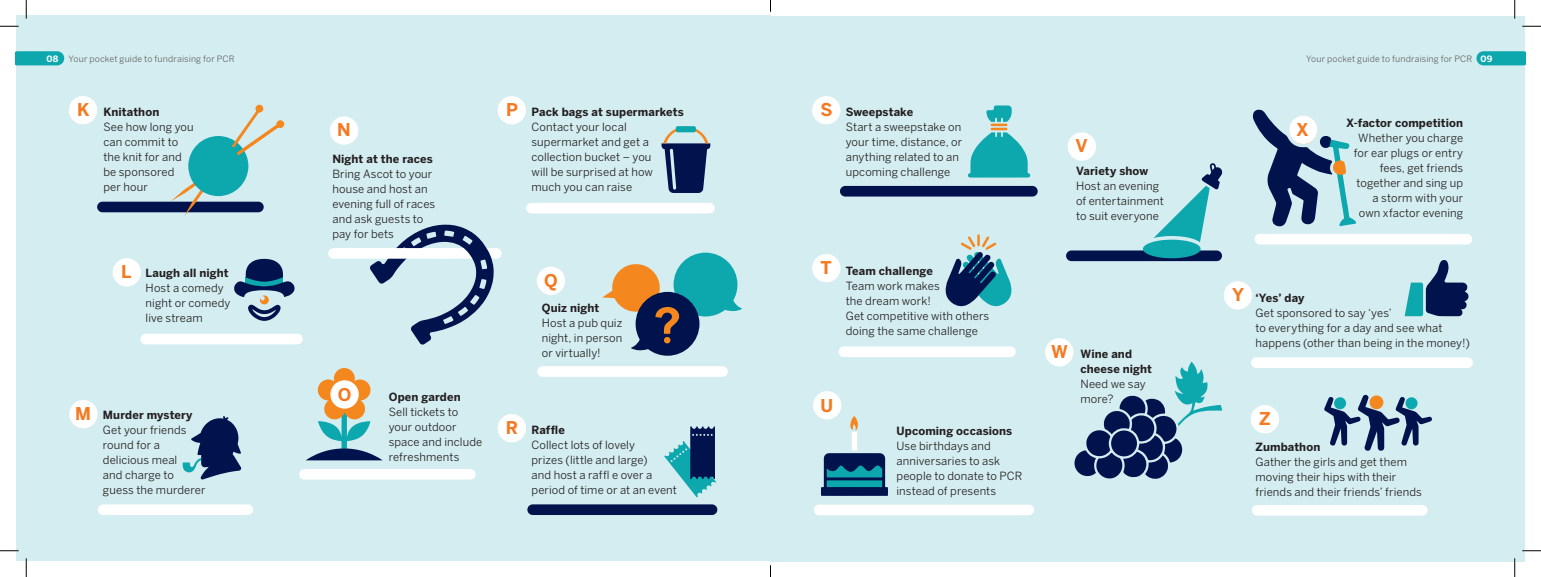
<style>
.page{position:relative;width:1541px;height:577px;background:#fff}
.page>*{position:absolute;margin:0;border:0;box-sizing:border-box;transform-origin:0 0}
.t1{font:700 17.5px "Benton Sans";color:#f47921}
.t2{font:11.25px/15px "Benton Sans";letter-spacing:.01em;color:#231f20}
.t3{font:700 11.25px/15px "Benton Sans";letter-spacing:.01em;color:#231f20}
.t4{font:8.75px "Benton Sans";letter-spacing:.02em;color:#636366}
.s1{font-weight:700;color:#fff}
.s2{font-weight:700;font-size:17.5px;color:#f47921}
.s3{font-weight:700}
</style>
<div class="page">
<div style="left:16px;top:16px;width:754px;height:545px;background:#d4edf0"></div>
<div style="left:436px;top:248px;width:66px;height:11px;background:#fff;border-radius:5px"></div>
<svg style="left:16px;top:51px;width:48px;height:14px"></svg>
<div style="left:770px;top:16px;width:755px;height:545px;background:#d4edf0"></div>
<svg style="left:1476px;top:51px;width:49px;height:14px"></svg>
<div style="left:812px;top:96px;width:28px;height:28px;background:#fff;border-radius:50%"></div>
<div style="left:1045px;top:338px;width:28px;height:28px;background:#fff;border-radius:50%"></div>
<div style="left:1067px;top:132px;width:29px;height:29px;background:#fff;border-radius:50%"></div>
<div style="left:69px;top:96px;width:28px;height:28px;background:#fff;border-radius:50%"></div>
<div style="left:537px;top:267px;width:28px;height:28px;background:#fff;border-radius:50%"></div>
<svg style="left:602px;top:253px;width:140px;height:103px"></svg>
<div style="left:330px;top:116px;width:28px;height:29px;background:#fff;border-radius:50%"></div>
<svg style="left:370px;top:224px;width:124px;height:121px"></svg>
<svg style="left:1252px;top:109px;width:104px;height:118px"></svg>
<div style="left:1224px;top:281px;width:28px;height:29px;background:#fff;border-radius:50%"></div>
<svg style="left:1404px;top:260px;width:64px;height:56px"></svg>
<svg style="left:1074px;top:362px;width:148px;height:117px"></svg>
<div style="left:1250px;top:405px;width:29px;height:28px;background:#fff;border-radius:50%"></div>
<svg style="left:1324px;top:395px;width:108px;height:56px"></svg>
<div style="left:1369px;top:395px;width:14px;height:14px;background:#f5871f;border-radius:50%"></div>
<div style="left:69px;top:400px;width:29px;height:28px;background:#fff;border-radius:50%"></div>
<svg style="left:182px;top:416px;width:60px;height:64px"></svg>
<div style="left:498px;top:96px;width:28px;height:28px;background:#fff;border-radius:50%"></div>
<svg style="left:661px;top:127px;width:49px;height:66px"></svg>
<div style="left:676px;top:126px;width:20px;height:6px;background:#0da7ae;border-radius:2px"></div>
<div style="left:498px;top:414px;width:28px;height:28px;background:#fff;border-radius:50%"></div>
<svg style="left:664px;top:426px;width:52px;height:71px"></svg>
<svg style="left:968px;top:105px;width:63px;height:73px"></svg>
<div style="left:813px;top:391px;width:28px;height:28px;background:#fff;border-radius:50%"></div>
<svg style="left:821px;top:416px;width:67px;height:80px"></svg>
<div style="left:812px;top:254px;width:28px;height:28px;background:#fff;border-radius:50%"></div>
<svg style="left:945px;top:234px;width:66px;height:73px"></svg>
<svg style="left:306px;top:368px;width:76px;height:92px"></svg>
<div style="left:113px;top:258px;width:28px;height:28px;background:#fff;border-radius:50%"></div>
<div style="left:1289px;top:116px;width:28px;height:28px;background:#fff;border-radius:50%"></div>
<div style="left:330px;top:380px;width:29px;height:29px;background:#fff;border-radius:50%"></div>
<svg style="left:234px;top:259px;width:61px;height:62px"></svg>
<div style="left:97px;top:202px;width:167px;height:10px;background:#00134d;border-radius:5px"></div>
<div style="left:276px;top:120px;width:8px;height:8px;background:#f5871f;border-radius:50%"></div>
<div style="left:255px;top:105px;width:8px;height:8px;background:#f5871f;border-radius:50%"></div>
<svg style="left:171px;top:108px;width:109px;height:108px"></svg>
<div style="left:527px;top:504px;width:190px;height:11px;background:#00134d;border-radius:5px"></div>
<div style="left:840px;top:186px;width:198px;height:11px;background:#00134d;border-radius:5px"></div>
<div style="left:1066px;top:250px;width:156px;height:11px;background:#00134d;border-radius:5px"></div>
<svg style="left:1143px;top:163px;width:79px;height:95px"></svg>
<div style="left:140px;top:334px;width:163px;height:10px;background:#fff;border-radius:5px"></div>
<div style="left:98px;top:504px;width:155px;height:11px;background:#fff;border-radius:5px"></div>
<div style="left:299px;top:469px;width:177px;height:11px;background:#fff;border-radius:5px"></div>
<div style="left:526px;top:203px;width:189px;height:10px;background:#fff;border-radius:5px"></div>
<div style="left:537px;top:366px;width:191px;height:11px;background:#fff;border-radius:5px"></div>
<div style="left:328px;top:248px;width:124px;height:11px;background:#fff;border-radius:5px"></div>
<div style="left:838px;top:346px;width:178px;height:11px;background:#fff;border-radius:5px"></div>
<div style="left:814px;top:505px;width:220px;height:10px;background:#fff;border-radius:5px"></div>
<div style="left:1254px;top:234px;width:218px;height:10px;background:#fff;border-radius:5px"></div>
<div style="left:1251px;top:357px;width:222px;height:11px;background:#fff;border-radius:5px"></div>
<div style="left:1252px;top:505px;width:175px;height:11px;background:#fff;border-radius:5px"></div>
<svg style="left:0;top:25px;width:19px;height:2px"></svg>
<svg style="left:1522px;top:25px;width:19px;height:2px"></svg>
<svg style="left:0;top:550px;width:19px;height:1px"></svg>
<svg style="left:1522px;top:550px;width:19px;height:1px"></svg>
<svg style="left:25px;top:0;width:2px;height:19px"></svg>
<svg style="left:25px;top:558px;width:2px;height:19px"></svg>
<svg style="left:1514px;top:0;width:1px;height:19px"></svg>
<svg style="left:1514px;top:558px;width:1px;height:19px"></svg>
<p class="t4" style="left:46px;top:53px;width:190px"><span class="s1">08</span> Your pocket guide to fundraising for PCR</p>
<p class="t4" style="left:1306px;top:53px;width:188px">Your pocket guide to fundraising for PCR <span class="s1">09</span></p>
<p class="t2" style="left:103px;top:104px;width:92px;text-indent:-26px"><span class="s2">K</span> <span class="s3">Knitathon<br></span>See how long you can commit to the knit for and be sponsored per hour</p>
<p class="t2" style="left:146px;top:266px;width:86px;text-indent:-25px"><span class="s2">L</span> <span class="s3">Laugh all night<br></span>Host a comedy night or comedy live stream</p>
<p class="t2" style="left:103px;top:407px;width:104px;text-indent:-28px"><span class="s2">M</span> <span class="s3">Murder mystery<br></span>Get your friends round for a delicious meal<br>and charge to guess the murderer</p>
<h1 class="t1" style="left:337px;top:120px;width:15px">N</h1>
<p class="t3" style="left:332px;top:151px;width:102px">Night at the races</p>
<p class="t2" style="left:332px;top:166px;width:104px">Bring Ascot to your house and host an evening full of races and ask guests to pay for bets</p>
<h1 class="t1" style="left:338px;top:384px;width:15px">O</h1>
<p class="t3" style="left:389px;top:389px;width:73px">Open garden</p>
<p class="t2" style="left:389px;top:404px;width:95px">Sell tickets to your outdoor space and include refreshments</p>
<p class="t2" style="left:531px;top:104px;width:154px;text-indent:-25px"><span class="s2">P</span> <span class="s3">Pack bags at supermarkets<br></span>Contact your local supermarket and get a collection bucket – you<br>will be surprised at how much you can raise</p>
<h1 class="t1" style="left:544px;top:270px;width:15px">Q</h1>
<p class="t3" style="left:542px;top:300px;width:59px">Quiz night</p>
<p class="t2" style="left:542px;top:315px;width:82px;text-align:justify">Host a pub quiz night, in person or virtually!</p>
<p class="t2" style="left:531px;top:422px;width:147px;text-indent:-26px"><span class="s2">R</span> <span class="s3">Raffle<br></span>Collect lots of lovely<br>prizes (little and large)<br>and host a raffl e over a period of time or at an event</p>
<p class="t2" style="left:846px;top:105px;width:118px;text-indent:-25px"><span class="s2">S</span> <span class="s3">Sweepstake<br></span>Start a sweepstake on your time, distance, or anything related to an upcoming challenge</p>
<p class="t2" style="left:846px;top:263px;width:145px;text-indent:-25px"><span class="s2">T</span> <span class="s3">Team challenge<br></span>Team work makes<br>the dream work!<br>Get competitive with others doing the same challenge</p>
<h1 class="t1" style="left:820px;top:395px;width:14px">U</h1>
<p class="t3" style="left:896px;top:424px;width:117px">Upcoming occasions</p>
<p class="t2" style="left:896px;top:439px;width:127px">Use birthdays and anniversaries to ask people to donate to PCR instead of presents</p>
<h1 class="t1" style="left:1075px;top:136px;width:14px">V</h1>
<p class="t3" style="left:1076px;top:163px;width:74px">Variety show</p>
<p class="t2" style="left:1076px;top:178px;width:89px">Host an evening of entertainment to suit everyone</p>
<h1 class="t1" style="left:1051px;top:341px;width:18px">W</h1>
<p class="t3" style="left:1080px;top:346px;width:73px">Wine and cheese night</p>
<p class="t2" style="left:1080px;top:376px;width:67px">Need we say more?</p>
<h1 class="t1" style="left:1296px;top:119px;width:14px">X</h1>
<p class="t3" style="left:1346px;top:115px;width:118px">X-factor competition</p>
<p class="t2" style="left:1354px;top:130px;width:111px;text-align:right">Whether you charge for ear plugs or entry fees, get friends together and sing up a storm with your own xfactor evening</p>
<p class="t2" style="left:1255px;top:290px;width:216px;text-indent:-23px"><span class="s2">Y</span> <span class="s3">‘Yes’ day<br></span>Get sponsored to say ‘yes’<br>to everything for a day and see what happens (other than being in the money!)</p>
<h1 class="t1" style="left:1259px;top:408px;width:13px">Z</h1>
<p class="t3" style="left:1255px;top:439px;width:66px">Zumbathon</p>
<p class="t2" style="left:1255px;top:454px;width:168px">Gather the girls and get them moving their hips with their friends and their friends’ friends</p>
</div>
